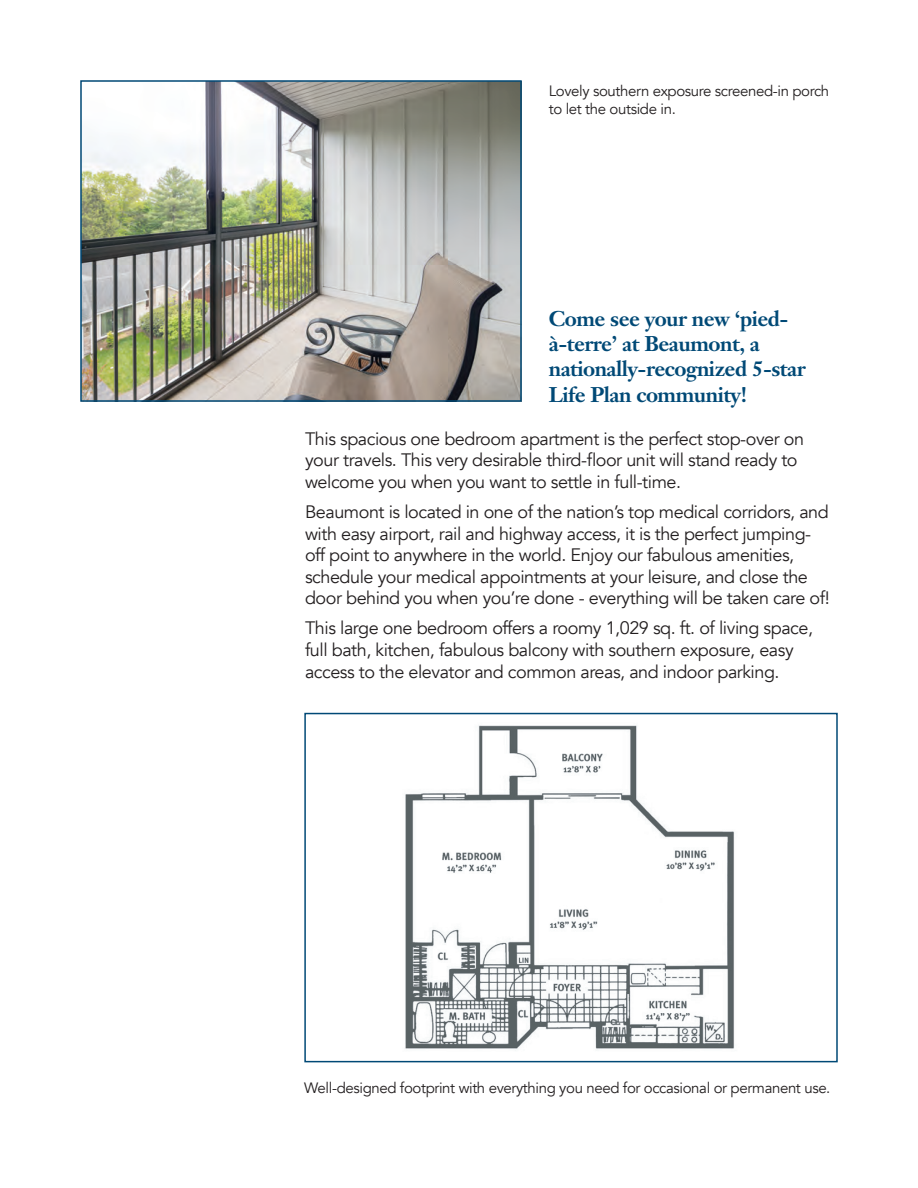
<style>
.page{position:relative;width:918px;height:1188px;background:#fff}
.page>*{position:absolute;margin:0;border:0;box-sizing:border-box;transform-origin:0 0}
.t1{font:700 21px/25.2px "Janson Text";letter-spacing:-.025em;color:#004976}
.t2{font:18px/21.6px "Avenir";letter-spacing:-.025em;color:#231f20}
.t3{font:15px/18px "Avenir";letter-spacing:-.025em;color:#231f20}
</style>
<div class="page">
<img style="left:83px;top:83px;width:436px;height:316px">
<div style="left:80px;top:80px;width:442px;height:322px;border:2px solid #004976"></div>
<img style="left:405px;top:725px;width:330px;height:324px">
<div style="left:304px;top:713px;width:534px;height:349px;border:2px solid #004976"></div>
<p class="t3" style="left:549px;top:82px;width:282px">Lovely southern exposure screened-in porch to let the outside in.</p>
<p class="t1" style="left:549px;top:306px;width:258px">Come see your new ‘pied&shy;à-terre’ at Beaumont, a nationally-recognized 5-star<br>Life Plan community!</p>
<p class="t2" style="left:305px;top:428px;width:501px">This spacious one bedroom apartment is the perfect stop-over on your travels. This very desirable third-floor unit will stand ready to welcome you when you want to settle in full-time.</p>
<p class="t2" style="left:305px;top:501px;width:526px">Beaumont is located in one of the nation’s top medical corridors, and with easy airport, rail and highway access, it is the perfect jumping&shy;off point to anywhere in the world. Enjoy our fabulous amenities, schedule your medical appointments at your leisure, and close the door behind you when you’re done - everything will be taken care of!</p>
<p class="t2" style="left:305px;top:618px;width:509px">This large one bedroom offers a roomy 1,029 sq. ft. of living space, full bath, kitchen, fabulous balcony with southern exposure, easy access to the elevator and common areas, and indoor parking.</p>
<p class="t3" style="left:304px;top:1079px;width:528px">Well-designed footprint with everything you need for occasional or permanent use.</p>
</div>
